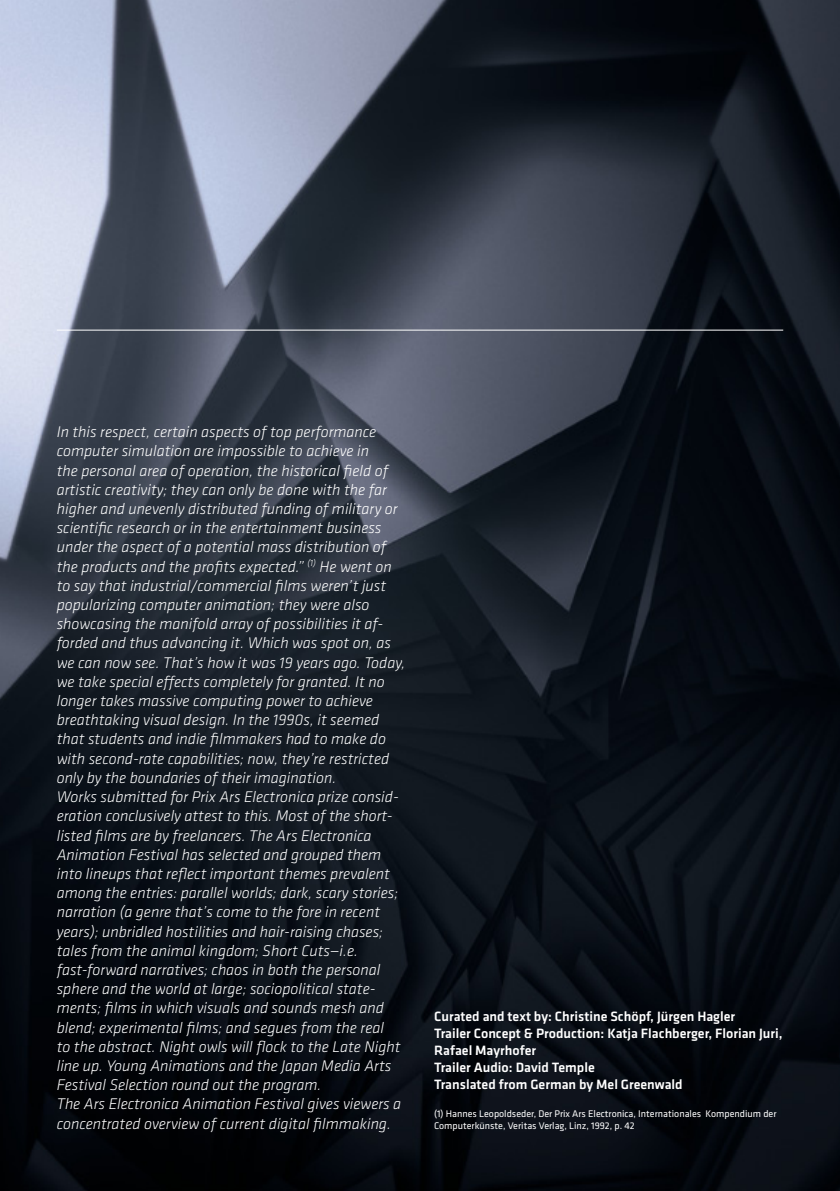
<style>
.page{position:relative;width:840px;height:1191px;background:#fff}
.page>*{position:absolute;margin:0;border:0;box-sizing:border-box;transform-origin:0 0}
.t1{font:italic 300 16px/19.2px "Klavika";color:#fff}
.t2{font:500 14px/16.8px "Klavika";color:#fff}
.t3{font:10px/12px "Klavika";color:#fff}
</style>
<div class="page">
<img style="left:0;top:0;width:839px;height:1191px">
<hr style="left:57px;top:330px;width:725px;height:1px;background:#fff">
<p class="t1" style="left:57px;top:422px;width:350px">In this respect, certain aspects of top performance computer simulation are impossible to achieve in<br>the personal area of operation, the historical field of artistic creativity; they can only be done with the far higher and unevenly distributed funding of military or scientific research or in the entertainment business under the aspect of a potential mass distribution of the products and the profits expected.” <sup>(1)</sup> He went on to say that industrial/commercial films weren’t just popularizing computer animation; they were also showcasing the manifold array of possibilities it af&shy;forded and thus advancing it. Which was spot on, as we can now see. That’s how it was 19 years ago. Today, we take special effects completely for granted. It no longer takes massive computing power to achieve breathtaking visual design. In the 1990s, it seemed that students and indie filmmakers had to make do with second-rate capabilities; now, they’re restricted only by the boundaries of their imagination.<br>Works submitted for Prix Ars Electronica prize consid&shy;eration conclusively attest to this. Most of the short&shy;listed films are by freelancers. The Ars Electronica Animation Festival has selected and grouped them into lineups that reflect important themes prevalent among the entries: parallel worlds; dark, scary stories; narration (a genre that’s come to the fore in recent years); unbridled hostilities and hair-raising chases; tales from the animal kingdom; Short Cuts—i.e. fast-forward narratives; chaos in both the personal sphere and the world at large; sociopolitical state&shy;ments; films in which visuals and sounds mesh and blend; experimental films; and segues from the real<br>to the abstract. Night owls will flock to the Late Night line up. Young Animations and the Japan Media Arts Festival Selection round out the program.<br>The Ars Electronica Animation Festival gives viewers a concentrated overview of current digital filmmaking.</p>
<p class="t2" style="left:434px;top:1008px;width:350px">Curated and text by: Christine Schöpf, Jürgen Hagler<br>Trailer Concept &amp; Production: Katja Flachberger, Florian Juri, Rafael Mayrhofer<br>Trailer Audio: David Temple<br>Translated from German by Mel Greenwald</p>
<p class="t3" style="left:434px;top:1107px;width:343px">(1) Hannes Leopoldseder, Der Prix Ars Electronica, I nternationales Kompendium der<br>Computerkünste, Veritas Verlag, Linz, 1992, p. 42</p>
</div>
